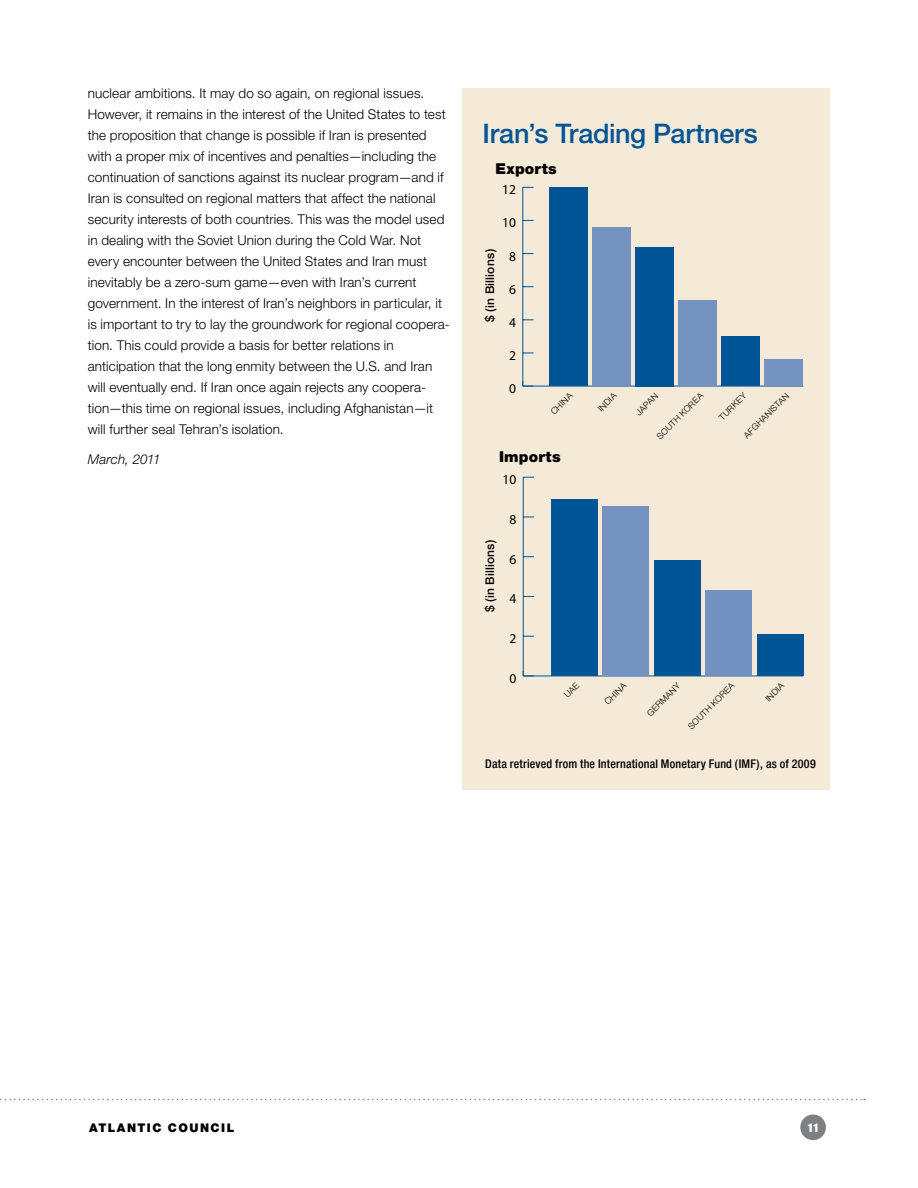
<style>
.page{position:relative;width:918px;height:1188px;background:#fff}
.page>*{position:absolute;margin:0;border:0;box-sizing:border-box;transform-origin:0 0}
.t1{font:500 27px "Helvetica Neue";letter-spacing:-.015em;color:#005596}
.t2{font:900 15px "Helvetica Neue";letter-spacing:.015em;color:#000}
.t3{font:300 13.5px/21px "Helvetica Neue";letter-spacing:.01em;color:#000}
.t4{font:13.5px "Myriad Pro";color:#000}
.t5{font:italic 300 13.5px "Helvetica Neue";letter-spacing:.005em;color:#000}
.t6{font:500 condensed 12px "Helvetica Neue";letter-spacing:.015em;color:#000}
.t7{font:500 12px "Helvetica Neue";letter-spacing:.015em;color:#000}
.t8{font:900 12px "Helvetica Neue";color:#000}
.t9{font:900 condensed 12px "Helvetica Neue";color:#fff}
.t10{font:300 8.7px "Helvetica Neue";color:#000}
</style>
<div class="page">
<div style="left:462px;top:88px;width:368px;height:702px;background:#f5e9d8"></div>
<div style="left:800px;top:1114px;width:26px;height:26px;background:#7e8083;border-radius:50%"></div>
<svg style="left:0;top:1099px;width:865px;height:1px"></svg>
<hr style="left:523px;top:386px;width:280px;height:1px;background:#005596">
<hr style="left:522px;top:187px;width:1px;height:199px;background:#005596">
<svg style="left:522px;top:381px;width:12px;height:6px"></svg>
<div style="left:764px;top:360px;width:39px;height:26px;background:#7493c1"></div>
<div style="left:721px;top:336px;width:39px;height:50px;background:#005596"></div>
<div style="left:678px;top:300px;width:39px;height:86px;background:#7493c1"></div>
<div style="left:635px;top:247px;width:39px;height:139px;background:#005596"></div>
<div style="left:592px;top:227px;width:39px;height:159px;background:#7493c1"></div>
<div style="left:549px;top:187px;width:39px;height:199px;background:#005596"></div>
<hr style="left:523px;top:676px;width:280px;height:1px;background:#005596">
<hr style="left:523px;top:477px;width:1px;height:199px;background:#005596">
<svg style="left:523px;top:671px;width:11px;height:6px"></svg>
<div style="left:757px;top:634px;width:46px;height:42px;background:#005596"></div>
<div style="left:705px;top:590px;width:47px;height:86px;background:#7392c1"></div>
<div style="left:654px;top:561px;width:46px;height:115px;background:#005596"></div>
<div style="left:551px;top:499px;width:46px;height:177px;background:#005596"></div>
<div style="left:602px;top:507px;width:46px;height:169px;background:#7493c1"></div>
<p class="t3" style="left:88px;top:83px;width:364px">nuclear ambitions. It may do so again, on regional issues.<br>However, it remains in the interest of the United States to test the proposition that change is possible if Iran is presented with a proper mix of incentives and penalties—including the continuation of sanctions against its nuclear program—and if Iran is consulted on regional matters that affect the national security interests of both countries. This was the model used in dealing with the Soviet Union during the Cold War. Not every encounter between the United States and Iran must inevitably be a zero-sum game—even with Iran’s current government. In the interest of Iran’s neighbors in particular, it is important to try to lay the groundwork for regional coopera&shy;tion. This could provide a basis for better relations in anticipation that the long enmity between the U.S. and Iran will eventually end. If Iran once again rejects any coopera&shy;tion—this time on regional issues, including Afghanistan—it will further seal Tehran’s isolation.</p>
<p class="t5" style="left:88px;top:452px;width:74px">March, 2011</p>
<h1 class="t1" style="left:483px;top:118px;width:277px">Iran’s Trading Partners</h1>
<p class="t2" style="left:495px;top:159px;width:63px">Exports</p>
<p class="t4" style="left:502px;top:181px;width:15px">12</p>
<p class="t4" style="left:502px;top:215px;width:15px">10</p>
<p class="t4" style="left:502px;top:218px;width:15px">12</p>
<p class="t7" style="left:483px;top:322px;width:74px;rotate:-90deg">$ (in Billions)</p>
<p class="t4" style="left:509px;top:248px;width:8px">8</p>
<p class="t4" style="left:502px;top:251px;width:15px">10</p>
<p class="t4" style="left:509px;top:281px;width:8px">6</p>
<p class="t4" style="left:509px;top:284px;width:8px">8</p>
<p class="t4" style="left:509px;top:314px;width:8px">4</p>
<p class="t4" style="left:509px;top:317px;width:8px">6</p>
<p class="t4" style="left:509px;top:347px;width:8px">2</p>
<p class="t4" style="left:509px;top:350px;width:8px">4</p>
<p class="t4" style="left:509px;top:380px;width:8px">0</p>
<p class="t4" style="left:509px;top:383px;width:8px">2</p>
<p class="t10" style="left:655px;top:434px;width:63px;rotate:-45deg">SOUTH KOREA</p>
<p class="t10" style="left:717px;top:415px;width:36px;rotate:-45deg">TURKEY</p>
<p class="t10" style="left:548px;top:409px;width:28px;rotate:-45deg">CHINA</p>
<p class="t10" style="left:596px;top:406px;width:24px;rotate:-45deg">INDIA</p>
<p class="t10" style="left:634px;top:410px;width:29px;rotate:-45deg">JAPAN</p>
<p class="t10" style="left:742px;top:433px;width:61px;rotate:-45deg">AFGHANISTAN</p>
<p class="t2" style="left:499px;top:448px;width:63px">Imports</p>
<p class="t4" style="left:503px;top:471px;width:15px">10</p>
<p class="t4" style="left:510px;top:475px;width:8px">8</p>
<p class="t7" style="left:483px;top:612px;width:74px;rotate:-90deg">$ (in Billions)</p>
<p class="t4" style="left:510px;top:511px;width:8px">8</p>
<p class="t4" style="left:510px;top:515px;width:8px">6</p>
<p class="t4" style="left:510px;top:551px;width:8px">6</p>
<p class="t4" style="left:510px;top:554px;width:8px">4</p>
<p class="t4" style="left:510px;top:591px;width:8px">4</p>
<p class="t4" style="left:510px;top:594px;width:8px">2</p>
<p class="t4" style="left:510px;top:630px;width:8px">2</p>
<p class="t4" style="left:510px;top:634px;width:8px">0</p>
<p class="t4" style="left:510px;top:670px;width:8px">0</p>
<p class="t10" style="left:602px;top:699px;width:28px;rotate:-45deg">CHINA</p>
<p class="t10" style="left:645px;top:711px;width:45px;rotate:-45deg">GERMANY</p>
<p class="t10" style="left:686px;top:724px;width:63px;rotate:-45deg">SOUTH KOREA</p>
<p class="t10" style="left:763px;top:696px;width:24px;rotate:-45deg">INDIA</p>
<p class="t6" style="left:485px;top:757px;width:332px">Data retrieved from the International Monetary Fund (IMF), as of 2009</p>
<p class="t8" style="left:89px;top:1120px;width:20px">Atlantic</p>
<p class="t8" style="left:168px;top:1120px;width:21px">Counci</p>
<p class="t8" style="left:227px;top:1120px;width:9px">L</p>
<p class="t9" style="left:808px;top:1120px;width:13px">11</p>
</div>
